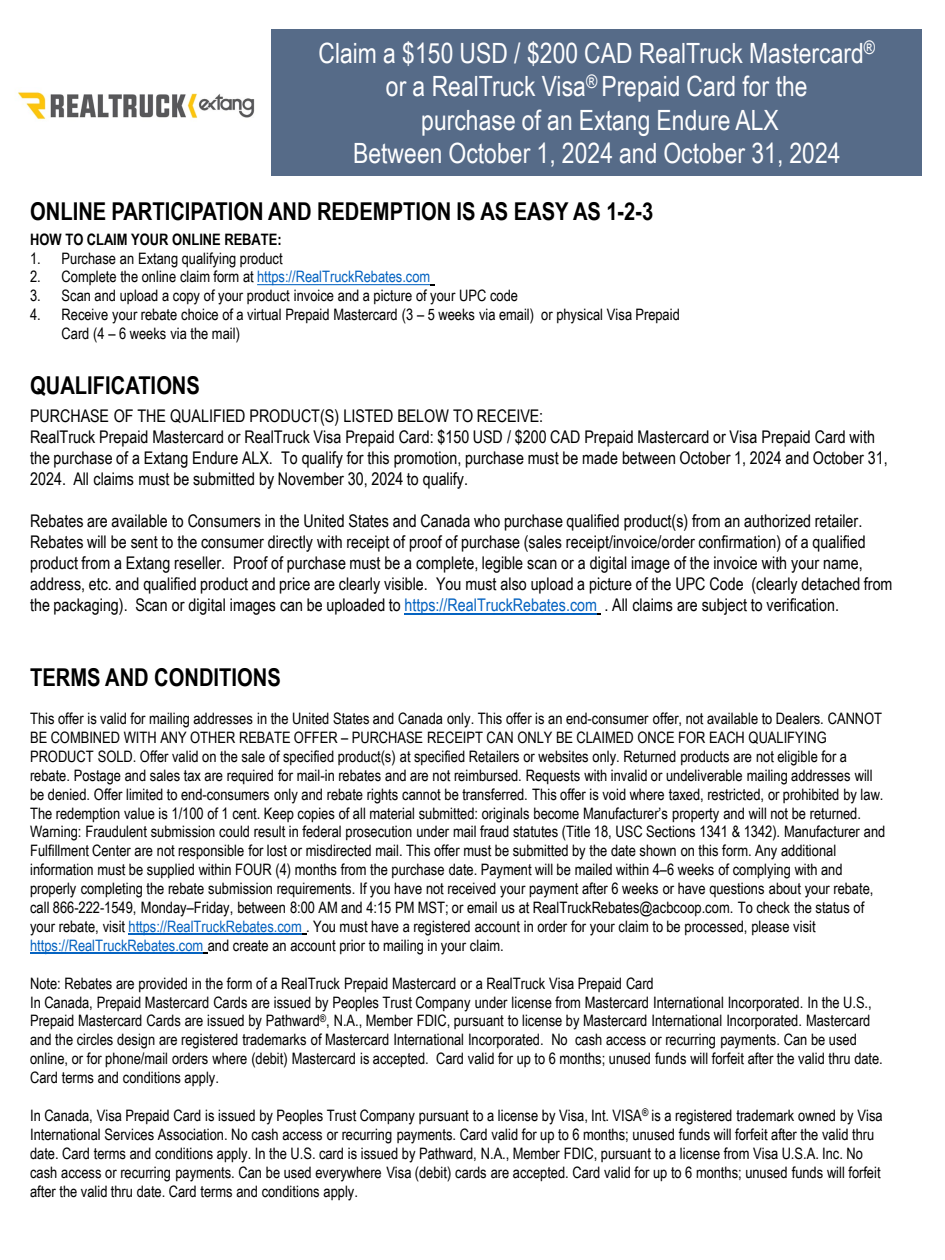
<style>
.page{position:relative;width:945px;height:1260px;background:#fff}
.page>*{position:absolute;margin:0;border:0;box-sizing:border-box;transform-origin:0 0}
.t1{font:28px "Arial Narrow";letter-spacing:.005em;color:#fff}
.t2{font:700 24.5px "Arial Narrow";color:#000}
.t3{font:17.5px/21px "Arial Narrow";color:#000}
.t4{font:15.75px/18.9px "Arial Narrow";letter-spacing:-.005em;color:#000}
.t5{font:700 15.75px "Arial Narrow";color:#000}
.s1{color:#0563c1}
</style>
<div class="page">
<hr style="left:129px;top:934px;width:173px;height:1px;background:#0563c1">
<hr style="left:30px;top:953px;width:173px;height:1px;background:#0563c1">
<svg style="left:257px;top:284px;width:178px;height:1px"></svg>
<hr style="left:405px;top:613px;width:192px;height:2px;background:#0563c1">
<div style="left:271px;top:29px;width:651px;height:147px;background:#566b88"></div>
<img style="left:18px;top:92px;width:237px;height:28px">
<p class="t1" style="left:318px;top:32px;width:558px">Claim a $150 USD / $200 CAD RealTruck Mastercard<sup>®</sup></p>
<p class="t1" style="left:386px;top:66px;width:423px">or a RealTruck Visa<sup>®</sup> Prepaid Card for the</p>
<p class="t1" style="left:421px;top:99px;width:359px">purchase of an Extang Endure ALX</p>
<p class="t1" style="left:353px;top:133px;width:489px">Between October 1, 2024 and October 31, 2024</p>
<p class="t2" style="left:30px;top:193px;width:625px">ONLINE PARTICIPATION AND REDEMPTION IS AS EASY AS 1-2-3</p>
<p class="t5" style="left:30px;top:227px;width:253px">HOW TO CLAIM YOUR ONLINE REBATE:</p>
<p class="t4" style="left:30px;top:248px;width:254px">1. Purchase an Extang qualifying product</p>
<p class="t4" style="left:30px;top:267px;width:402px">2. Complete the online claim form at <span class="s1">https://RealTruckRebates.com</span></p>
<p class="t4" style="left:30px;top:286px;width:489px">3. Scan and upload a copy of your product invoice and a picture of your UPC code</p>
<p class="t4" style="left:62px;top:305px;width:620px;text-indent:-32px">4. Receive your rebate choice of a virtual Prepaid Mastercard (3 – 5 weeks via email) or physical Visa Prepaid<br>Card (4 – 6 weeks via the mail)</p>
<p class="t2" style="left:30px;top:367px;width:171px">QUALIFICATIONS</p>
<p class="t3" style="left:30px;top:405px;width:515px">PURCHASE OF THE QUALIFIED PRODUCT(S) LISTED BELOW TO RECEIVE:</p>
<p class="t3" style="left:30px;top:426px;width:859px">RealTruck Prepaid Mastercard or RealTruck Visa Prepaid Card: $150 USD / $200 CAD Prepaid Mastercard or Visa Prepaid Card with the purchase of a Extang Endure ALX. To qualify for this promotion, purchase must be made between October 1, 2024 and October 31,<br>2024. All claims must be submitted by November 30, 2024 to qualify.</p>
<p class="t3" style="left:30px;top:510px;width:864px">Rebates are available to Consumers in the United States and Canada who purchase qualified product(s) from an authorized retailer.<br>Rebates will be sent to the consumer directly with receipt of proof of purchase (sales receipt/invoice/order confirmation) of a qualified product from a Extang reseller. Proof of purchase must be a complete, legible scan or a digital image of the invoice with your name, address, etc. and qualified product and price are clearly visible. You must also upload a picture of the UPC Code (clearly detached from the packaging). Scan or digital images can be uploaded to <span class="s1">https://RealTruckRebates.com</span> . All claims are subject to verification.</p>
<p class="t2" style="left:30px;top:658px;width:252px">TERMS AND CONDITIONS</p>
<p class="t4" style="left:30px;top:708px;width:857px">This offer is valid for mailing addresses in the United States and Canada only. This offer is an end-consumer offer, not available to Dealers. CANNOT BE COMBINED WITH ANY OTHER REBATE OFFER – PURCHASE RECEIPT CAN ONLY BE CLAIMED ONCE FOR EACH QUALIFYING PRODUCT SOLD. Offer valid on the sale of specified product(s) at specified Retailers or websites only. Returned products are not eligible for a rebate. Postage and sales tax are required for mail-in rebates and are not reimbursed. Requests with invalid or undeliverable mailing addresses will be denied. Offer limited to end-consumers only and rebate rights cannot be transferred. This offer is void where taxed, restricted, or prohibited by law.<br>The redemption value is 1/100 of 1 cent. Keep copies of all material submitted: originals become Manufacturer’s property and will not be returned.<br>Warning: Fraudulent submission could result in federal prosecution under mail fraud statutes (Title 18, USC Sections 1341 &amp; 1342). Manufacturer and Fulfillment Center are not responsible for lost or misdirected mail. This offer must be submitted by the date shown on this form. Any additional information must be supplied within FOUR (4) months from the purchase date. Payment will be mailed within 4–6 weeks of complying with and properly completing the rebate submission requirements. If you have not received your payment after 6 weeks or have questions about your rebate, call 866-222-1549, Monday–Friday, between 8:00 AM and 4:15 PM MST; or email us at RealTruckRebates@acbcoop.com. To check the status of your rebate, visit <span class="s1">https://RealTruckRebates.com</span> . You must have a registered account in order for your claim to be processed, please visit <span class="s1">https://RealTruckRebates.com</span> and create an account prior to mailing in your claim.</p>
<p class="t4" style="left:30px;top:973px;width:625px">Note: Rebates are provided in the form of a RealTruck Prepaid Mastercard or a RealTruck Visa Prepaid Card</p>
<p class="t4" style="left:30px;top:992px;width:854px">In Canada, Prepaid Mastercard Cards are issued by Peoples Trust Company under license from Mastercard International Incorporated. In the U.S., Prepaid Mastercard Cards are issued by Pathward<sup>®</sup>, N.A., Member FDIC, pursuant to license by Mastercard International Incorporated. Mastercard and the circles design are registered trademarks of Mastercard International Incorporated. No cash access or recurring payments. Can be used online, or for phone/mail orders where (debit) Mastercard is accepted. Card valid for up to 6 months; unused funds will forfeit after the valid thru date.<br>Card terms and conditions apply.</p>
<p class="t4" style="left:30px;top:1105px;width:854px">In Canada, Visa Prepaid Card is issued by Peoples Trust Company pursuant to a license by Visa, Int. VISA<sup>®</sup> is a registered trademark owned by Visa International Services Association. No cash access or recurring payments. Card valid for up to 6 months; unused funds will forfeit after the valid thru date. Card terms and conditions apply. In the U.S. card is issued by Pathward, N.A., Member FDIC, pursuant to a license from Visa U.S.A. Inc. No cash access or recurring payments. Can be used everywhere Visa (debit) cards are accepted. Card valid for up to 6 months; unused funds will forfeit after the valid thru date. Card terms and conditions apply.</p>
</div>
